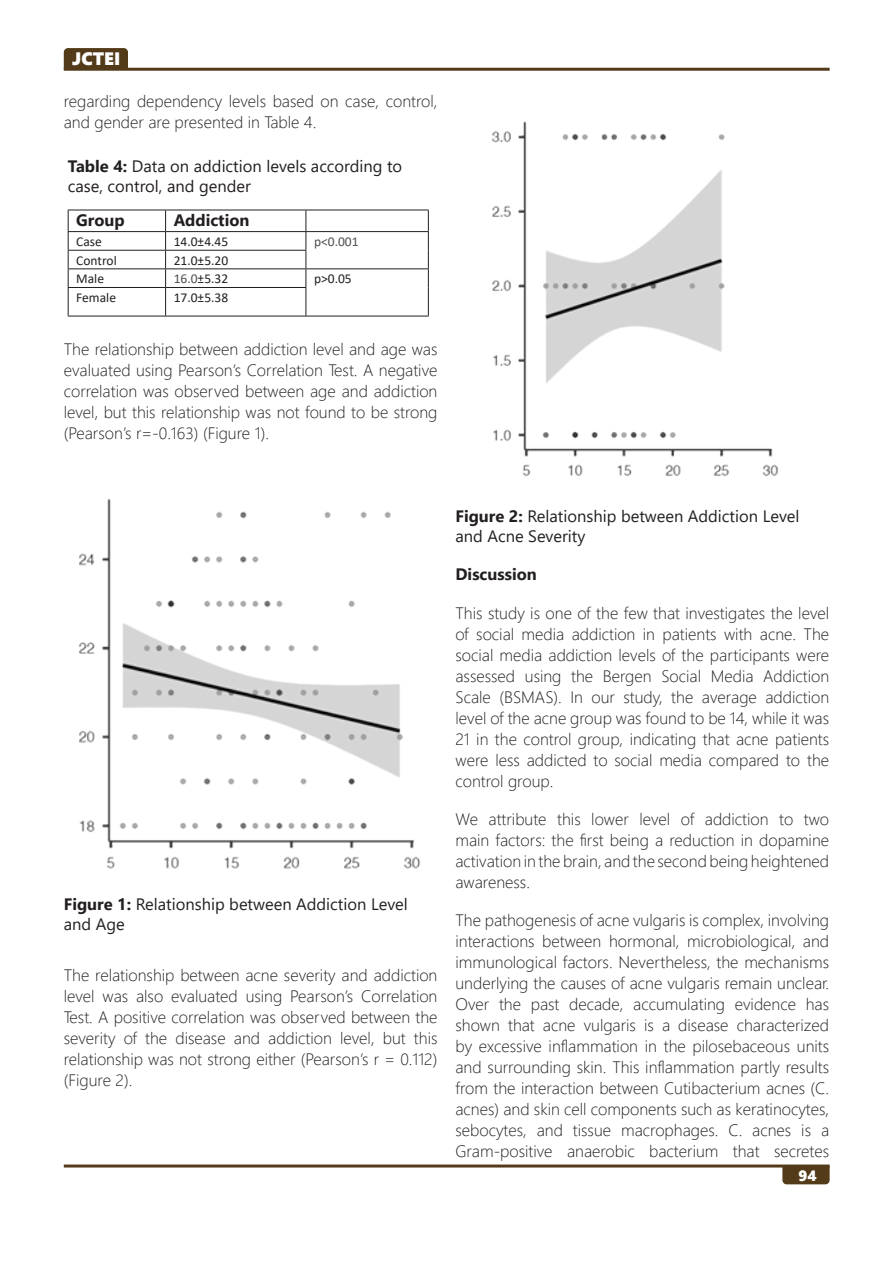
<style>
.page{position:relative;width:893px;height:1263px;background:#fff}
.page>*{position:absolute;margin:0;border:0;box-sizing:border-box;transform-origin:0 0}
.t1{font:18px "Segoe UI Black";color:#fff}
.t2{font:300 16.5px/21px "Segoe UI";color:#231f20;text-align:justify}
.t3{font:16.5px/19.8px "Segoe UI";color:#231f20}
.t4{font:700 16.5px "Segoe UI";color:#231f20}
.t5{font:15px "Segoe UI Black";color:#fff}
.t6{font:13.5px "Calibri";color:#1f2020}
.t7{font:13.5px "Calibri";color:#231f20}
.t8{font:13.5px "Calibri";color:#504f4f}
.s1{font-weight:700}
.s2{color:#504f4f}
</style>
<div class="page">
<svg style="left:782px;top:1167px;width:48px;height:17px"></svg>
<hr style="left:64px;top:1164px;width:766px;height:3px;background:#533a19">
<svg style="left:64px;top:48px;width:64px;height:20px"></svg>
<hr style="left:64px;top:68px;width:766px;height:3px;background:#533a19">
<hr style="left:68px;top:210px;width:98px;height:1px;background:#231f20">
<hr style="left:166px;top:210px;width:140px;height:1px;background:#231f20">
<hr style="left:306px;top:210px;width:123px;height:1px;background:#231f20">
<hr style="left:68px;top:231px;width:98px;height:1px;background:#231f20">
<hr style="left:166px;top:231px;width:140px;height:1px;background:#231f20">
<hr style="left:306px;top:231px;width:123px;height:1px;background:#231f20">
<hr style="left:68px;top:250px;width:98px;height:1px;background:#231f20">
<hr style="left:166px;top:250px;width:140px;height:1px;background:#231f20">
<hr style="left:68px;top:268px;width:98px;height:1px;background:#231f20">
<hr style="left:166px;top:268px;width:140px;height:1px;background:#231f20">
<hr style="left:306px;top:268px;width:123px;height:1px;background:#231f20">
<hr style="left:68px;top:287px;width:98px;height:1px;background:#231f20">
<hr style="left:166px;top:287px;width:140px;height:1px;background:#231f20">
<hr style="left:68px;top:316px;width:98px;height:1px;background:#231f20">
<hr style="left:166px;top:316px;width:140px;height:1px;background:#231f20">
<hr style="left:306px;top:316px;width:123px;height:1px;background:#231f20">
<svg style="left:68px;top:210px;width:1px;height:106px"></svg>
<svg style="left:428px;top:210px;width:1px;height:106px"></svg>
<svg style="left:165px;top:210px;width:1px;height:106px"></svg>
<svg style="left:306px;top:210px;width:1px;height:106px"></svg>
<img style="left:79px;top:499px;width:341px;height:370px">
<img style="left:492px;top:121px;width:287px;height:355px">
<p class="t1" style="left:72px;top:46px;width:50px">JCTEI</p>
<p class="t2" style="left:64px;top:89px;width:375px">regarding dependency levels based on case, control, and gender are presented in Table 4.</p>
<p class="t3" style="left:68px;top:155px;width:336px"><span class="s1">Table 4:</span> Data on addiction levels according to case, control, and gender</p>
<p class="t4" style="left:76px;top:205px;width:50px">Group</p>
<p class="t4" style="left:174px;top:205px;width:77px">Addiction</p>
<p class="t7" style="left:76px;top:232px;width:27px">Case</p>
<p class="t6" style="left:174px;top:232px;width:56px">14.0±4.45</p>
<p class="t8" style="left:314px;top:232px;width:46px">p&lt;0.001</p>
<p class="t7" style="left:76px;top:251px;width:42px">Control</p>
<p class="t6" style="left:174px;top:251px;width:56px">21.0±5.20</p>
<p class="t7" style="left:76px;top:269px;width:29px">Male</p>
<p class="t6" style="left:174px;top:269px;width:56px"><span class="s2">16.0</span>±5.32</p>
<p class="t6" style="left:314px;top:269px;width:39px">p&gt;0.05</p>
<p class="t7" style="left:76px;top:288px;width:41px">Female</p>
<p class="t6" style="left:174px;top:288px;width:56px">17.0±5.38</p>
<p class="t2" style="left:64px;top:337px;width:375px">The relationship between addiction level and age was evaluated using Pearson’s Correlation Test. A negative correlation was observed between age and addiction level, but this relationship was not found to be strong (Pearson’s r=-0.163) (Figure 1).</p>
<p class="t3" style="left:64px;top:893px;width:346px"><span class="s1">Figure 1:</span> Relationship between Addiction Level and Age</p>
<p class="t2" style="left:64px;top:963px;width:375px">The relationship between acne severity and addiction level was also evaluated using Pearson’s Correlation Test. A positive correlation was observed between the severity of the disease and addiction level, but this relationship was not strong either (Pearson’s r = 0.112) (Figure 2).</p>
<p class="t3" style="left:455px;top:505px;width:346px"><span class="s1">Figure 2:</span> Relationship between Addiction Level and Acne Severity</p>
<p class="t4" style="left:455px;top:559px;width:83px">Discussion</p>
<p class="t2" style="left:455px;top:600px;width:375px">This study is one of the few that investigates the level of social media addiction in patients with acne. The social media addiction levels of the participants were assessed using the Bergen Social Media Addiction Scale (BSMAS). In our study, the average addiction level of the acne group was found to be 14, while it was 21 in the control group, indicating that acne patients were less addicted to social media compared to the control group.</p>
<p class="t2" style="left:455px;top:807px;width:375px">We attribute this lower level of addiction to two main factors: the first being a reduction in dopamine activation in the brain, and the second being heightened awareness.</p>
<p class="t2" style="left:455px;top:908px;width:375px">The pathogenesis of acne vulgaris is complex, involving interactions between hormonal, microbiological, and immunological factors. Nevertheless, the mechanisms underlying the causes of acne vulgaris remain unclear.<br>Over the past decade, accumulating evidence has shown that acne vulgaris is a disease characterized by excessive inflammation in the pilosebaceous units and surrounding skin. This inflammation partly results from the interaction between Cutibacterium acnes (C. acnes) and skin cell components such as keratinocytes, sebocytes, and tissue macrophages. C. acnes is a Gram-positive anaerobic bacterium that secretes</p>
<p class="t5" style="left:799px;top:1165px;width:20px">94</p>
</div>
